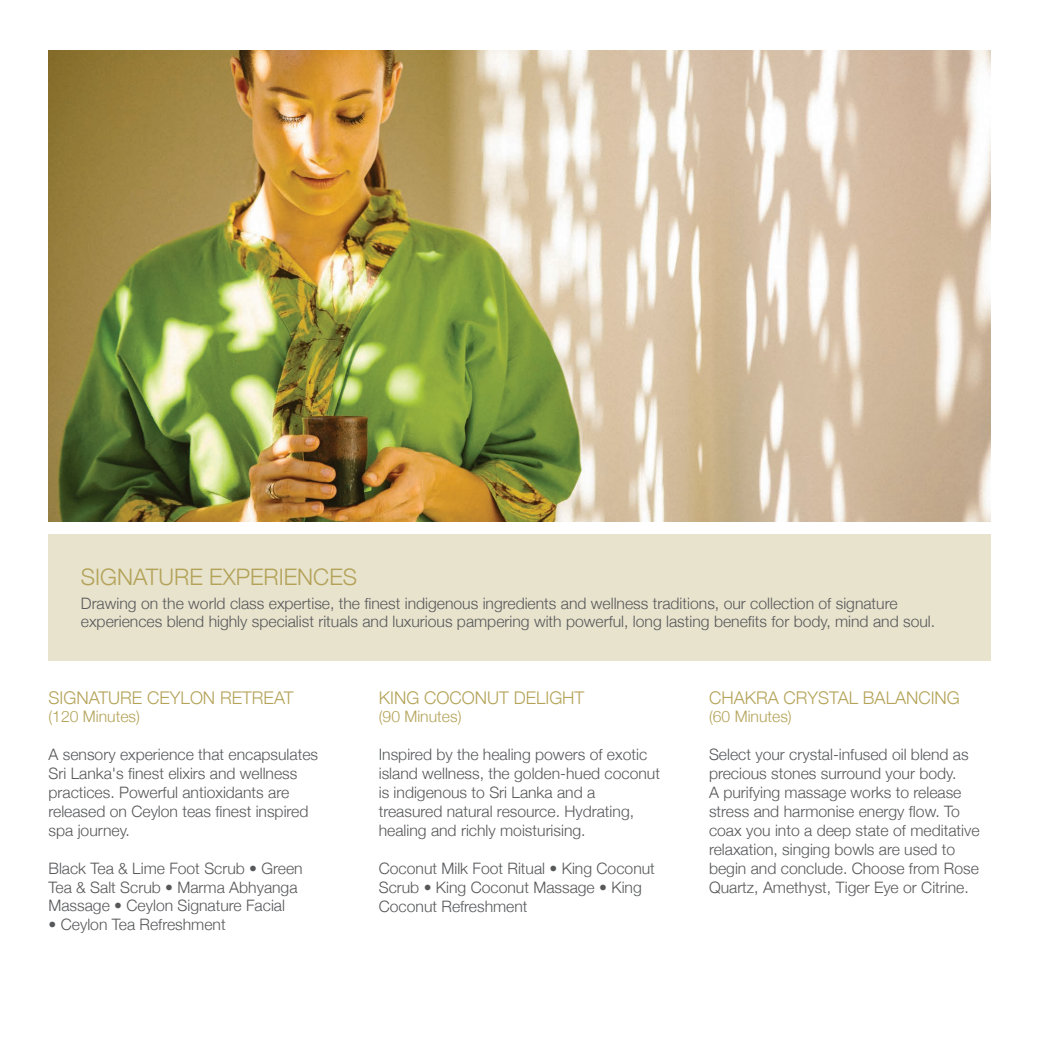
<style>
.page{position:relative;width:1042px;height:1042px;background:#fff}
.page>*{position:absolute;margin:0;border:0;box-sizing:border-box;transform-origin:0 0}
.t1{font:300 22.75px "Helvetica Neue";color:#b3a258}
.t2{font:300 17.5px "Helvetica Neue";color:#b4a358}
.t3{font:300 15.75px/18.9px "Helvetica Neue";color:#57585a}
.t4{font:300 15.75px "Helvetica Neue";color:#b4a358}
</style>
<div class="page">
<div style="left:48px;top:534px;width:943px;height:126px;background:#e8e3cd"></div>
<img style="left:49px;top:51px;width:941px;height:471px">
<h1 class="t1" style="left:81px;top:558px;width:278px">SIGNATURE EXPERIENCES</h1>
<p class="t3" style="left:81px;top:592px;width:856px">Drawing on the world class expertise, the finest indigenous ingredients and wellness traditions, our collection of signature experiences blend highly specialist rituals and luxurious pampering with powerful, long lasting benefits for body, mind and soul.</p>
<p class="t2" style="left:49px;top:683px;width:246px">SIGNATURE CEYLON RETREAT</p>
<p class="t4" style="left:49px;top:704px;width:93px">(120 Minutes)</p>
<p class="t3" style="left:49px;top:744px;width:271px">A sensory experience that encapsulates Sri Lanka's finest elixirs and wellness practices. Powerful antioxidants are released on Ceylon teas finest inspired spa journey.</p>
<p class="t3" style="left:49px;top:857px;width:256px">Black Tea &amp; Lime Foot Scrub • Green<br>Tea &amp; Salt Scrub • Marma Abhyanga<br>Massage • Ceylon Signature Facial</p>
<p class="t3" style="left:49px;top:914px;width:179px">• Ceylon Tea Refreshment</p>
<p class="t2" style="left:379px;top:683px;width:207px">KING COCONUT DELIGHT</p>
<p class="t4" style="left:379px;top:704px;width:84px">(90 Minutes)</p>
<p class="t3" style="left:379px;top:744px;width:283px">Inspired by the healing powers of exotic island wellness, the golden-hued coconut is indigenous to Sri Lanka and a treasured natural resource. Hydrating, healing and richly moisturising.</p>
<p class="t3" style="left:379px;top:857px;width:278px">Coconut Milk Foot Ritual • King Coconut<br>Scrub • King Coconut Massage • King<br>Coconut Refreshment</p>
<p class="t2" style="left:709px;top:683px;width:252px">CHAKRA CRYSTAL BALANCING</p>
<p class="t4" style="left:709px;top:704px;width:84px">(60 Minutes)</p>
<p class="t3" style="left:709px;top:744px;width:272px">Select your crystal-infused oil blend as precious stones surround your body.<br>A purifying massage works to release stress and harmonise energy flow. To coax you into a deep state of meditative relaxation, singing bowls are used to begin and conclude. Choose from Rose Quartz, Amethyst, Tiger Eye or Citrine.</p>
</div>
